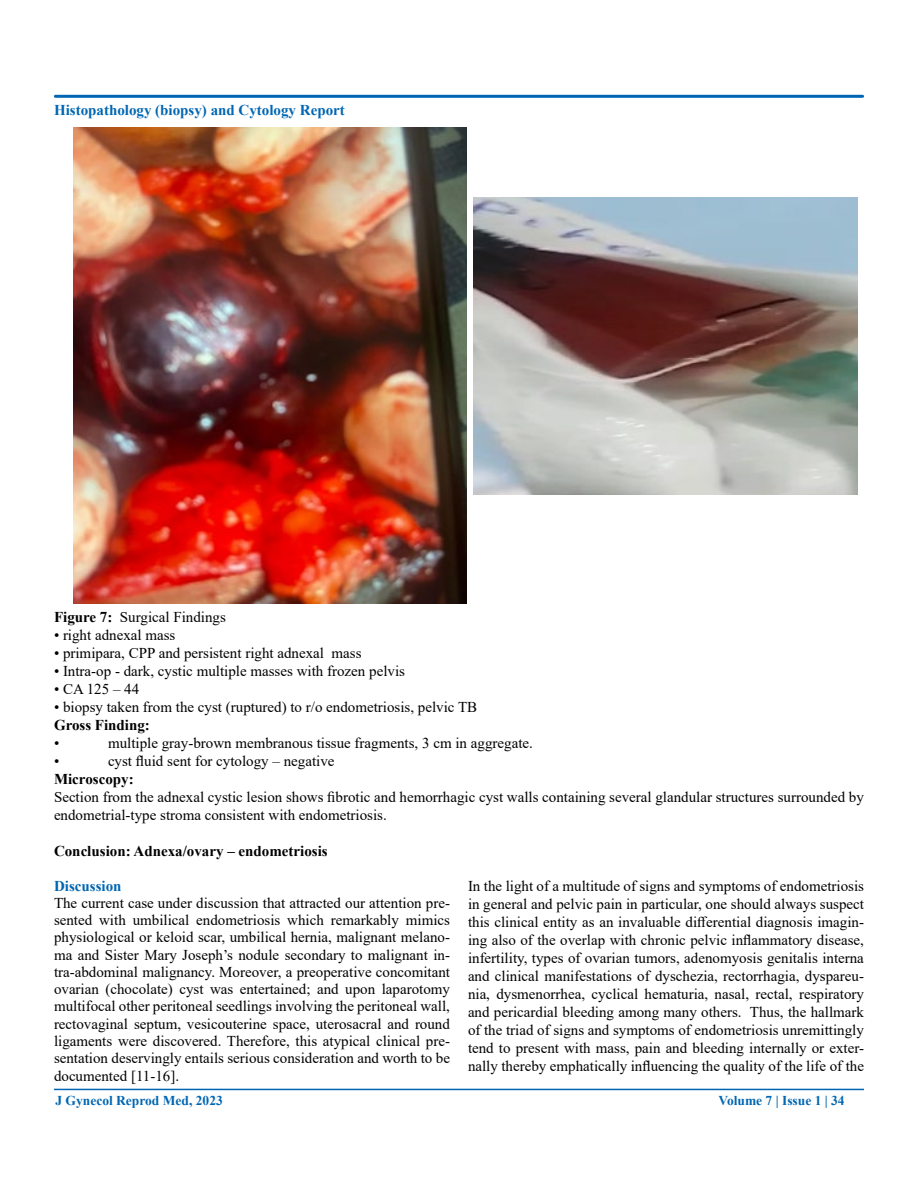
<style>
.page{position:relative;width:918px;height:1188px;background:#fff}
.page>*{position:absolute;margin:0;border:0;box-sizing:border-box;transform-origin:0 0}
.t1{font:15px/18px "Times New Roman";color:#000;text-align:justify}
.t2{font:700 15px "Times New Roman";color:#000}
.t3{font:700 15px "Times New Roman";color:#0066b3}
.t4{font:700 13.5px "Times New Roman";color:#0066b3}
.s1{font-weight:700}
.s2{font-style:inherit}
</style>
<div class="page">
<hr style="left:54px;top:1089px;width:810px;height:1px;background:#0066b3">
<div style="left:54px;top:95px;width:810px;height:3px;border:2px solid #0066b3"></div>
<img style="left:74px;top:127px;width:393px;height:477px">
<img style="left:473px;top:197px;width:385px;height:298px">
<p class="t3" style="left:54px;top:99px;width:292px">Histopathology (biopsy) and Cytology Report</p>
<p class="t1" style="left:54px;top:607px;width:173px"><span class="s1">Figure 7:</span> Surgical Findings</p>
<p class="t1" style="left:54px;top:625px;width:123px">• right adnexal mass</p>
<p class="t1" style="left:54px;top:643px;width:309px">• primipara, CPP and persistent right adnexal mass</p>
<p class="t1" style="left:54px;top:661px;width:353px">• Intra-op - dark, cystic multiple masses with frozen pelvis</p>
<p class="t1" style="left:54px;top:679px;width:87px">• CA 125 – 44</p>
<p class="t1" style="left:54px;top:697px;width:425px">• biopsy taken from the cyst (ruptured) to r/o endometriosis, pelvic TB</p>
<p class="t2" style="left:54px;top:714px;width:97px">Gross Finding:</p>
<p class="t1" style="left:54px;top:733px;width:7px">•</p>
<p class="t1" style="left:108px;top:733px;width:426px">multiple gray-brown membranous tissue fragments, 3 cm in aggregate.</p>
<p class="t1" style="left:54px;top:751px;width:7px">•</p>
<p class="t1" style="left:108px;top:751px;width:228px">cyst fluid sent for cytology – negative</p>
<p class="t2" style="left:54px;top:768px;width:81px">Microscopy:</p>
<p class="t1" style="left:54px;top:787px;width:811px">Section from the adnexal cystic lesion shows fibrotic and hemorrhagic cyst walls containing several glandular structures surrounded by endometrial-type stroma consistent with endometriosis.</p>
<p class="t2" style="left:54px;top:840px;width:275px">Conclusion: Adnexa/ovary – endometriosis</p>
<p class="t3" style="left:54px;top:875px;width:69px">Discussion</p>
<p class="t1" style="left:54px;top:894px;width:398px;line-height:17.2px">The current case under discussion that attracted our attention pre&shy;sented with umbilical endometriosis which remarkably mimics physiological or keloid scar, umbilical hernia, malignant melano&shy;ma and Sister Mary Joseph’s nodule secondary to malignant in&shy;tra-abdominal malignancy. Moreover, a preoperative concomitant ovarian (chocolate) cyst was entertained; and upon laparotomy multifocal other peritoneal seedlings involving the peritoneal wall, rectovaginal septum, vesicouterine space, uterosacral and round ligaments were discovered. Therefore, this atypical clinical pre&shy;sentation deservingly entails serious consideration and worth to be documented [11-16].</p>
<p class="t1" style="left:468px;top:876px;width:398px">In the light of a multitude of signs and symptoms of endometriosis in general and pelvic pain in particular, one should always suspect this clinical entity as an invaluable differential diagnosis imagin&shy;ing also of the overlap with chronic pelvic inflammatory disease, infertility, types of ovarian tumors, adenomyosis genitalis interna and clinical manifestations of dyschezia, rectorrhagia, dyspareu&shy;nia, dysmenorrhea, cyclical hematuria, nasal, rectal, respiratory and pericardial bleeding among many others. Thus, the hallmark of the triad of signs and symptoms of endometriosis unremittingly tend to present with mass, pain and bleeding internally or exter&shy;nally thereby emphatically influencing the quality of the life of the</p>
<p class="t4" style="left:56px;top:1090px;width:169px">J Gynecol Reprod Med, 2023</p>
<p class="t4" style="left:718px;top:1090px;width:128px">Volume 7 | Issue 1 | <span class="s2">34</span></p>
</div>
